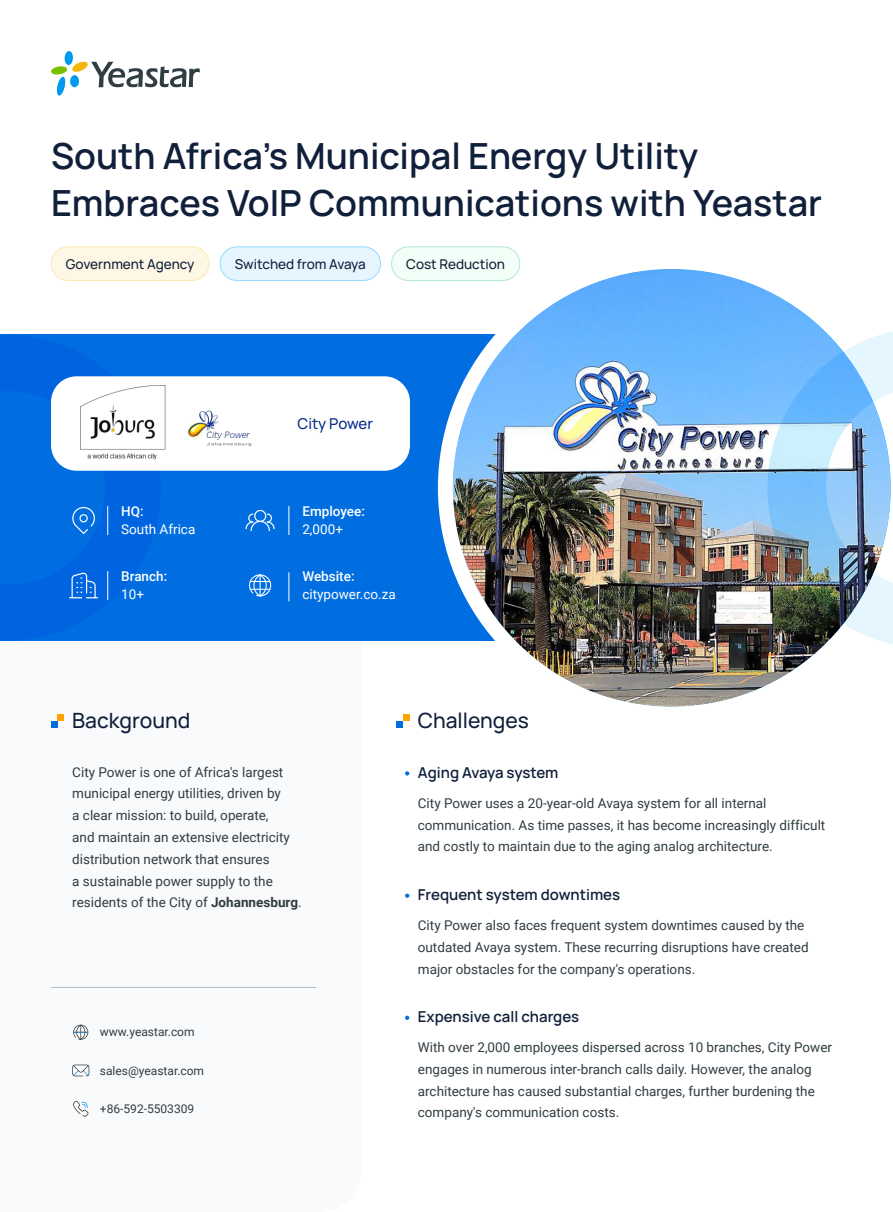
<style>
.page{position:relative;width:893px;height:1212px;background:#fff}
.page>*{position:absolute;margin:0;border:0;box-sizing:border-box;transform-origin:0 0}
.t1{font:600 36px/46.8px "Manrope";color:#101f3a}
.正文一级标题{font:500 21px "Manrope";color:#101f3a}
.小点标题{font:600 15px "Manrope";color:#101f3a}
.小点标题-2{font:500 15px "Manrope";letter-spacing:-.005em;color:#0a2e8c}
.正文{font:13.5px/21.8px "Roboto";color:#303c42}
.小点标题-3{font:500 13.5px "Manrope";color:#101f3a}
.正文-2{font:13.5px "Roboto";color:#fff}
.小点二级标题{font:500 13.5px "Roboto";color:#fff}
.联系方式{font:12px "Roboto";color:#303c42}
.s1{font-weight:700}
</style>
<div class="page">
<div style="left:392px;top:247px;width:128px;height:33px;background:#f2fff9;border-radius:17px"></div>
<div style="left:391px;top:247px;width:129px;height:34px;border:1px solid #b0eacd;border-radius:17px"></div>
<div style="left:220px;top:247px;width:160px;height:33px;background:#e5f6ff;border-radius:17px"></div>
<div style="left:220px;top:247px;width:161px;height:34px;border:1px solid #94dbff;border-radius:17px"></div>
<div style="left:51px;top:247px;width:158px;height:33px;background:#fff7e5;border-radius:17px"></div>
<div style="left:51px;top:247px;width:158px;height:34px;border:1px solid #ffe7b3;border-radius:17px"></div>
<div style="left:0;top:334px;width:708px;height:307px;background:#006ee1"></div>
<svg style="left:51px;top:51px;width:149px;height:45px"></svg>
<div style="left:51px;top:376px;width:359px;height:95px;background:#fff;border-radius:26px"></div>
<svg style="left:72px;top:507px;width:23px;height:27px"></svg>
<svg style="left:107px;top:506px;width:1px;height:29px"></svg>
<svg style="left:69px;top:572px;width:29px;height:26px"></svg>
<svg style="left:107px;top:571px;width:1px;height:29px"></svg>
<svg style="left:246px;top:510px;width:29px;height:21px"></svg>
<svg style="left:289px;top:506px;width:1px;height:29px"></svg>
<svg style="left:249px;top:574px;width:22px;height:22px"></svg>
<svg style="left:289px;top:572px;width:1px;height:29px"></svg>
<hr style="left:51px;top:987px;width:265px;height:1px;background:#b7bbc4">
<img style="left:80px;top:385px;width:172px;height:75px">
<svg style="left:51px;top:714px;width:13px;height:13px"></svg>
<svg style="left:397px;top:714px;width:12px;height:13px"></svg>
<svg style="left:405px;top:771px;width:4px;height:4px"></svg>
<svg style="left:405px;top:893px;width:4px;height:5px"></svg>
<svg style="left:405px;top:1016px;width:4px;height:4px"></svg>
<img style="left:438px;top:254px;width:455px;height:453px">
<svg style="left:73px;top:1101px;width:15px;height:15px"></svg>
<svg style="left:73px;top:1025px;width:15px;height:15px"></svg>
<svg style="left:72px;top:1064px;width:17px;height:12px"></svg>
<p class="t1" style="left:51px;top:131px;width:773px">South Africa's Municipal Energy Utility<br>Embraces VoIP Communications with Yeastar</p>
<p class="小点标题-3" style="left:66px;top:254px;width:130px">Government Agency</p>
<p class="小点标题-3" style="left:235px;top:254px;width:133px">Switched from Avaya</p>
<p class="小点标题-3" style="left:406px;top:254px;width:100px">Cost Reduction</p>
<p class="小点标题-2" style="left:298px;top:413px;width:77px">City Power</p>
<p class="小点二级标题" style="left:121px;top:502px;width:24px">HQ:</p>
<p class="小点二级标题" style="left:302px;top:502px;width:64px">Employee:</p>
<p class="正文-2" style="left:121px;top:520px;width:76px">South Africa</p>
<p class="正文-2" style="left:302px;top:520px;width:42px">2,000+</p>
<p class="小点二级标题" style="left:121px;top:567px;width:48px">Branch:</p>
<p class="正文-2" style="left:121px;top:585px;width:24px">10+</p>
<p class="小点二级标题" style="left:302px;top:567px;width:54px">Website:</p>
<p class="正文-2" style="left:302px;top:585px;width:95px">citypower.co.za</p>
<p class="正文一级标题" style="left:72px;top:706px;width:120px">Background</p>
<p class="正文" style="left:72px;top:760px;width:231px">City Power is one of Africa's largest municipal energy utilities, driven by<br>a clear mission: to build, operate,<br>and maintain an extensive electricity distribution network that ensures<br>a sustainable power supply to the residents of the City of <span class="s1">Johannesburg</span>.</p>
<p class="联系方式" style="left:100px;top:1024px;width:96px">www.yeastar.com</p>
<p class="联系方式" style="left:100px;top:1062px;width:106px">sales@yeastar.com</p>
<p class="联系方式" style="left:100px;top:1100px;width:96px">+86-592-5503309</p>
<p class="正文一级标题" style="left:418px;top:706px;width:113px">Challenges</p>
<p class="小点标题" style="left:418px;top:762px;width:142px">Aging Avaya system</p>
<p class="正文" style="left:418px;top:792px;width:409px">City Power uses a 20-year-old Avaya system for all internal communication. As time passes, it has become increasingly difficult and costly to maintain due to the aging analog architecture.</p>
<p class="小点标题" style="left:418px;top:884px;width:204px">Frequent system downtimes</p>
<p class="正文" style="left:418px;top:914px;width:392px">City Power also faces frequent system downtimes caused by the outdated Avaya system. These recurring disruptions have created major obstacles for the company's operations.</p>
<p class="小点标题" style="left:418px;top:1006px;width:163px">Expensive call charges</p>
<p class="正文" style="left:418px;top:1036px;width:416px">With over 2,000 employees dispersed across 10 branches, City Power engages in numerous inter-branch calls daily. However, the analog architecture has caused substantial charges, further burdening the company's communication costs.</p>
</div>
